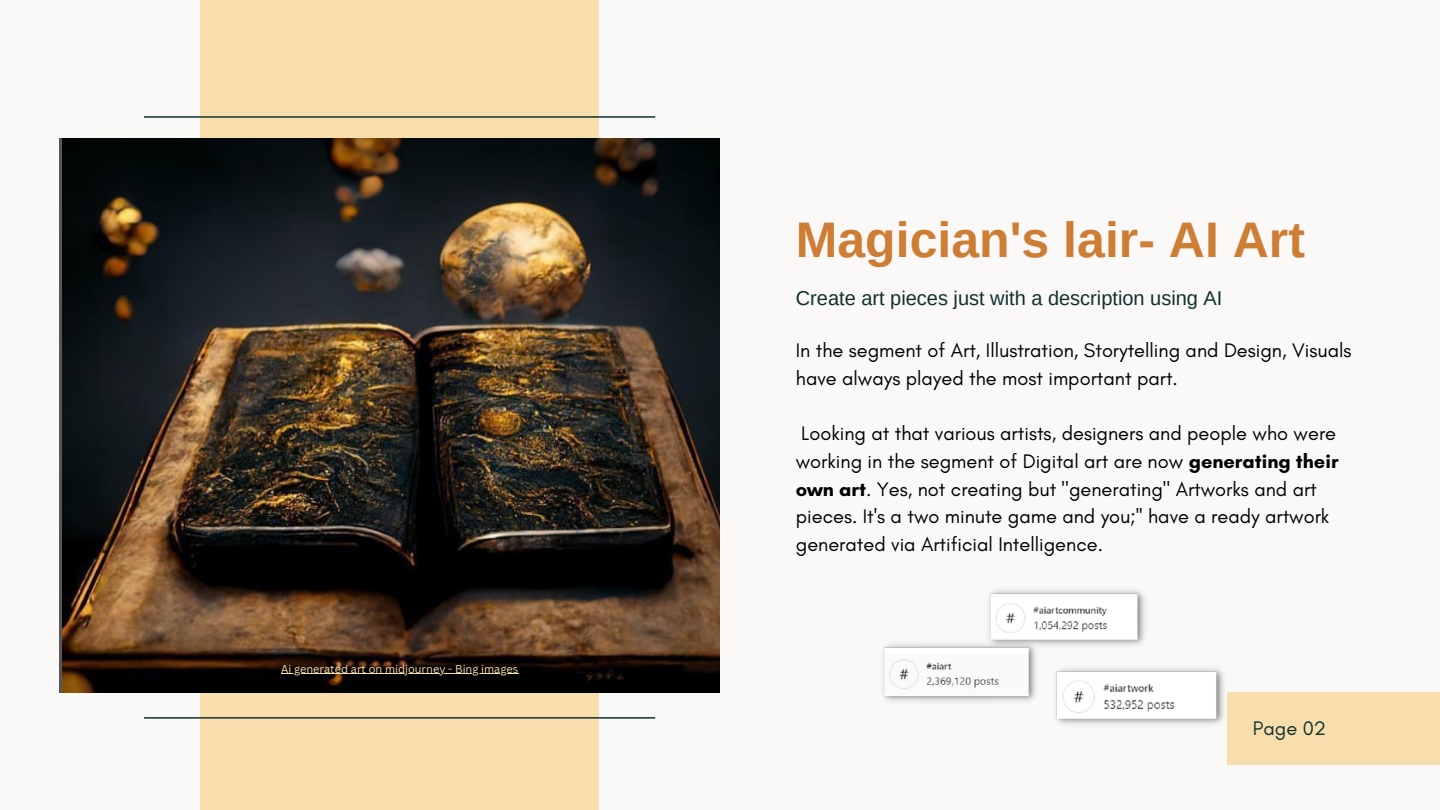
<style>
.page{position:relative;width:1440px;height:810px;background:#faf9f8}
.page>*{position:absolute;margin:0;border:0;box-sizing:border-box;transform-origin:0 0}
.t1{font:700 50px "Arimo";color:#cd7d34}
.t2{font:20px/27.8px "Glacial Indifference";color:#000}
.t3{font:20px "Arimo";color:#10322d}
.t4{font:20px "Glacial Indifference";color:#10322d}
.t5{font:11px "Canva Sans";color:#f8deac}
.s1{font-weight:700}
</style>
<div class="page">
<div style="left:200px;top:0;width:399px;height:810px;background:#f8deac"></div>
<img style="left:60px;top:138px;width:660px;height:555px">
<div style="left:1228px;top:693px;width:212px;height:72px;background:#f8deac"></div>
<hr style="left:144px;top:116px;width:511px;height:2px;background:#10322d">
<hr style="left:144px;top:717px;width:511px;height:2px;background:#10322d">
<hr style="left:281px;top:673px;width:237px;height:1px;background:#f8deac">
<img style="left:1055px;top:668px;width:173px;height:61px">
<img style="left:988px;top:590px;width:157px;height:56px">
<img style="left:882px;top:639px;width:157px;height:63px">
<p class="t5" style="left:281px;top:661px;width:239px">Ai generated art on midjourney - Bing images</p>
<p class="t1" style="left:796px;top:212px;width:511px">Magician's lair- AI Art</p>
<p class="t3" style="left:796px;top:286px;width:428px">Create art pieces just with a description using AI</p>
<p class="t2" style="left:796px;top:336px;width:557px">In the segment of Art, Illustration, Storytelling and Design, Visuals have always played the most important part.</p>
<p class="t2" style="left:796px;top:419px;width:544px">Looking at that various artists, designers and people who were working in the segment of Digital art are now <span class="s1">generating their own art</span>. Yes, not creating but "generating" Artworks and art pieces. It's a two minute game and you;'' have a ready artwork generated via Artificial Intelligence.</p>
<p class="t4" style="left:1253px;top:716px;width:75px">Page 02</p>
</div>
